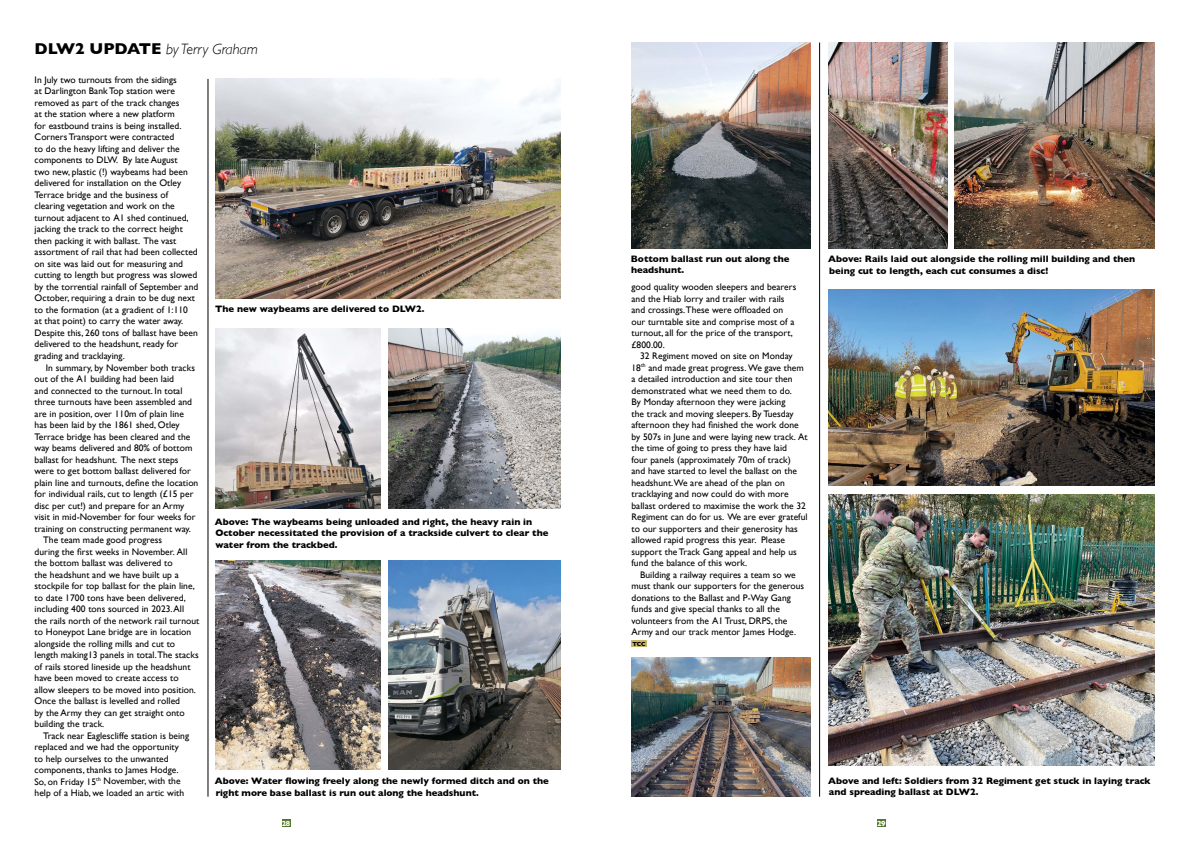
<style>
.page{position:relative;width:1191px;height:842px;background:#fff}
.page>*{position:absolute;margin:0;border:0;box-sizing:border-box;transform-origin:0 0}
.t1{font:italic 300 15px "Gill Sans";color:#000}
.t2{font:9.5px/11.5px "Gill Sans";letter-spacing:.005em;color:#000}
.t3{font:700 9.5px/11.5px "Gill Sans";color:#000}
.t4{font:700 7.5px "Gill Sans";color:#fff}
.t5{font:700 6px "Gill Sans";color:#000}
.s1{font-weight:700;font-style:normal;font-size:16px}
</style>
<div class="page">
<div style="left:282px;top:819px;width:8px;height:8px;background:#56762f"></div>
<div style="left:877px;top:819px;width:8px;height:8px;background:#56762f"></div>
<div style="left:631px;top:640px;width:16px;height:7px;background:#cbb76a"></div>
<img style="left:215px;top:79px;width:345px;height:220px">
<img style="left:215px;top:329px;width:165px;height:180px">
<img style="left:388px;top:329px;width:172px;height:180px">
<img style="left:215px;top:560px;width:165px;height:210px">
<img style="left:389px;top:560px;width:171px;height:210px">
<hr style="left:208px;top:79px;width:1px;height:718px;background:#000">
<img style="left:828px;top:43px;width:119px;height:205px">
<img style="left:631px;top:43px;width:179px;height:205px">
<img style="left:954px;top:43px;width:201px;height:205px">
<img style="left:828px;top:289px;width:327px;height:196px">
<img style="left:828px;top:495px;width:327px;height:271px">
<img style="left:631px;top:657px;width:179px;height:140px">
<hr style="left:819px;top:43px;width:1px;height:754px;background:#000">
<h1 class="t1" style="left:35px;top:40px;width:225px"><span class="s1">DLW2 UPDATE</span> by Terry Graham</h1>
<p class="t2" style="left:35px;top:74px;width:165px">In July two turnouts from the sidings<br>at Darlington Bank Top station were removed as part of the track changes<br>at the station where a new platform<br>for eastbound trains is being installed.<br>Corners Transport were contracted<br>to do the heavy lifting and deliver the components to DLW. By late August<br>two new, plastic (!) waybeams had been delivered for installation on the Otley Terrace bridge and the business of clearing vegetation and work on the turnout adjacent to A1 shed continued, jacking the track to the correct height then packing it with ballast. The vast assortment of rail that had been collected on site was laid out for measuring and cutting to length but progress was slowed by the torrential rainfall of September and October, requiring a drain to be dug next to the formation (at a gradient of 1:110<br>at that point) to carry the water away.<br>Despite this, 260 tons of ballast have been delivered to the headshunt, ready for grading and tracklaying.</p>
<p class="t2" style="left:46px;top:361px;width:151px">In summary, by November both tracks</p>
<p class="t2" style="left:35px;top:373px;width:141px">out of the A1 building had been laid</p>
<p class="t2" style="left:35px;top:384px;width:149px">and connected to the turnout. In total</p>
<p class="t2" style="left:35px;top:396px;width:159px">three turnouts have been assembled and</p>
<p class="t2" style="left:35px;top:407px;width:151px">are in position, over 110m of plain line</p>
<p class="t2" style="left:35px;top:419px;width:147px">has been laid by the 1861 shed, Otley</p>
<p class="t2" style="left:35px;top:430px;width:157px">Terrace bridge has been cleared and the</p>
<p class="t2" style="left:35px;top:442px;width:159px">way beams delivered and 80% of bottom</p>
<p class="t2" style="left:35px;top:453px;width:145px">ballast for headshunt. The next steps</p>
<p class="t2" style="left:35px;top:465px;width:158px">were to get bottom ballast delivered for</p>
<p class="t2" style="left:35px;top:476px;width:165px">plain line and turnouts, define the location</p>
<p class="t2" style="left:35px;top:488px;width:160px">for individual rails, cut to length (£15 per</p>
<p class="t2" style="left:35px;top:499px;width:151px">disc per cut!) and prepare for an Army</p>
<p class="t2" style="left:35px;top:511px;width:163px">visit in mid-November for four weeks for</p>
<p class="t2" style="left:35px;top:522px;width:158px">training on constructing permanent way.</p>
<p class="t2" style="left:43px;top:534px;width:121px">The team made good progress</p>
<p class="t2" style="left:35px;top:545px;width:154px">during the first weeks in November. All</p>
<p class="t2" style="left:35px;top:557px;width:140px">the bottom ballast was delivered to</p>
<p class="t2" style="left:35px;top:568px;width:146px">the headshunt and we have built up a</p>
<p class="t2" style="left:35px;top:580px;width:162px">stockpile for top ballast for the plain line,</p>
<p class="t2" style="left:35px;top:592px;width:153px">to date 1700 tons have been delivered,</p>
<p class="t2" style="left:35px;top:603px;width:151px">including 400 tons sourced in 2023. All</p>
<p class="t2" style="left:35px;top:615px;width:166px">the rails north of the network rail turnout</p>
<p class="t2" style="left:35px;top:626px;width:158px">to Honeypot Lane bridge are in location</p>
<p class="t2" style="left:35px;top:638px;width:142px">alongside the rolling mills and cut to</p>
<p class="t2" style="left:35px;top:649px;width:166px">length making13 panels in total. The stacks</p>
<p class="t2" style="left:35px;top:661px;width:157px">of rails stored lineside up the headshunt</p>
<p class="t2" style="left:35px;top:672px;width:146px">have been moved to create access to</p>
<p class="t2" style="left:35px;top:684px;width:163px">allow sleepers to be moved into position.</p>
<p class="t2" style="left:35px;top:695px;width:147px">Once the ballast is levelled and rolled</p>
<p class="t2" style="left:35px;top:707px;width:152px">by the Army they can get straight onto</p>
<p class="t2" style="left:35px;top:718px;width:71px">building the track.</p>
<p class="t2" style="left:43px;top:730px;width:147px">Track near Eaglescliffe station is being</p>
<p class="t2" style="left:35px;top:741px;width:146px">replaced and we had the opportunity</p>
<p class="t2" style="left:35px;top:753px;width:136px">to help ourselves to the unwanted</p>
<p class="t2" style="left:35px;top:764px;width:146px">components, thanks to James Hodge.</p>
<p class="t2" style="left:35px;top:775px;width:147px">So, on Friday 15<sup>th</sup> November, with the</p>
<p class="t2" style="left:35px;top:787px;width:151px">help of a Hiab, we loaded an artic with</p>
<p class="t3" style="left:215px;top:303px;width:211px">The new waybeams are delivered to DLW2.</p>
<p class="t3" style="left:215px;top:516px;width:335px">Above: The waybeams being unloaded and right, the heavy rain in<br>October necessitated the provision of a trackside culvert to clear the water from the trackbed.</p>
<p class="t3" style="left:215px;top:775px;width:335px;line-height:12px">Above: Water flowing freely along the newly formed ditch and on the right more base ballast is run out along the headshunt.</p>
<p class="t3" style="left:631px;top:253px;width:160px;line-height:11px">Bottom ballast run out along the headshunt.</p>
<p class="t2" style="left:631px;top:281px;width:166px">good quality wooden sleepers and bearers and the Hiab lorry and trailer with rails and crossings. These were offloaded on our turntable site and comprise most of a turnout, all for the price of the transport, £800.00.</p>
<p class="t2" style="left:631px;top:350px;width:178px;text-indent:9px">32 Regiment moved on site on Monday 18<sup>th</sup> and made great progress. We gave them a detailed introduction and site tour then demonstrated what we need them to do.<br>By Monday afternoon they were jacking<br>the track and moving sleepers. By Tuesday afternoon they had finished the work done by 507s in June and were laying new track. At the time of going to press they have laid<br>four panels (approximately 70m of track)<br>and have started to level the ballast on the headshunt. We are ahead of the plan on tracklaying and now could do with more ballast ordered to maximise the work the 32<br>Regiment can do for us. We are ever grateful to our supporters and their generosity has allowed rapid progress this year. Please support the Track Gang appeal and help us fund the balance of this work.</p>
<p class="t2" style="left:631px;top:569px;width:174px;text-indent:9px">Building a railway requires a team so we must thank our supporters for the generous donations to the Ballast and P-Way Gang funds and give special thanks to all the volunteers from the A1 Trust, DRPS, the Army and our track mentor James Hodge.</p>
<p class="t5" style="left:632px;top:639px;width:15px">TCC</p>
<p class="t3" style="left:828px;top:253px;width:309px;line-height:12px">Above: Rails laid out alongside the rolling mill building and then being cut to length, each cut consumes a disc!</p>
<p class="t3" style="left:828px;top:775px;width:324px;line-height:11px">Above and left: Soldiers from 32 Regiment get stuck in laying track and spreading ballast at DLW2.</p>
<p class="t4" style="left:282px;top:817px;width:10px">28</p>
<p class="t4" style="left:877px;top:817px;width:10px">29</p>
</div>
